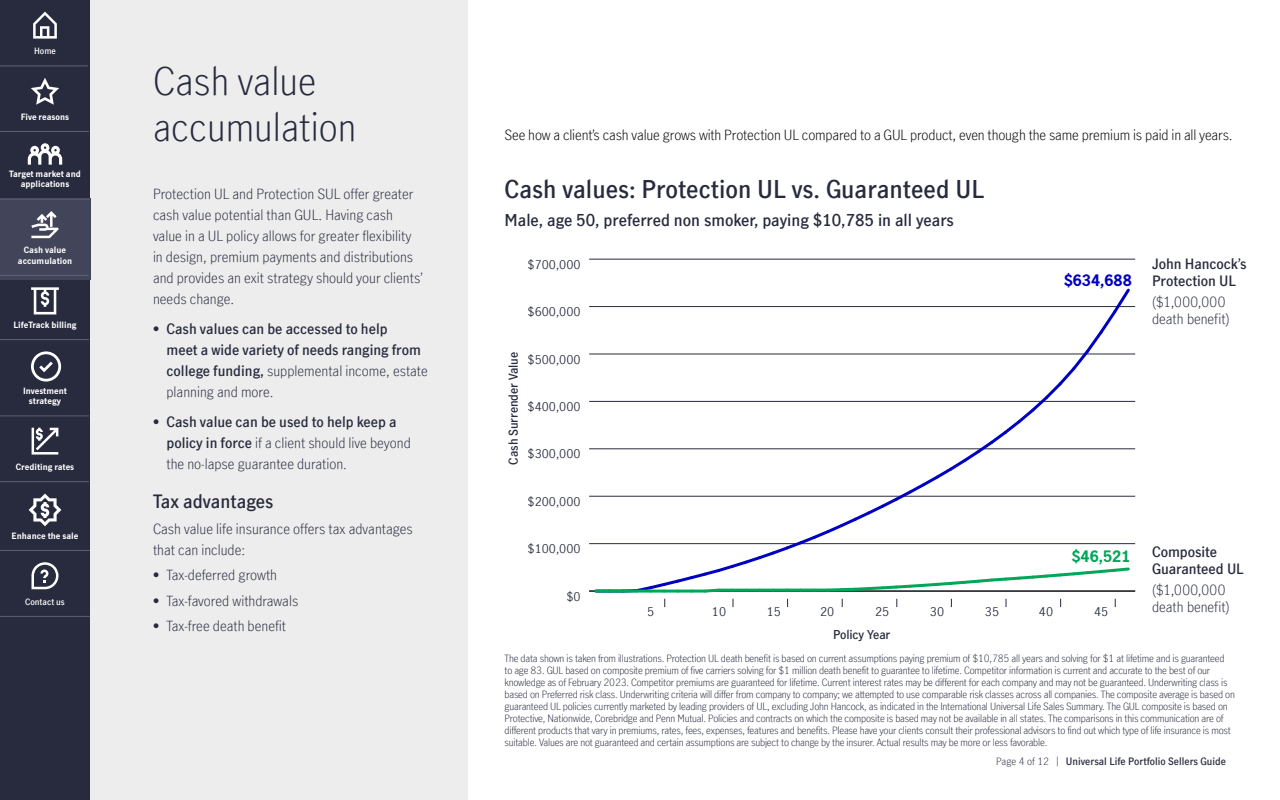
<style>
.page{position:relative;width:1280px;height:800px;background:#fff}
.page>*{position:absolute;margin:0;border:0;box-sizing:border-box;transform-origin:0 0}
.t1{font:300 38px/45.6px "Manulife JH Sans Optimized";color:#282b3e}
.t2{font:600 24px "Manulife JH Sans Optimized";color:#282b3e}
.t3{font:600 18px "Manulife JH Sans Optimized";color:#282b3e}
.t4{font:600 16px "Manulife JH Sans Optimized";color:#282b3e}
.t5{font:700 15.4px "Manulife JH Sans Optimized";color:#0000c1}
.t6{font:700 15.4px "Manulife JH Sans Optimized";color:#00a758}
.t7{font:300 14px/21px "Manulife JH Sans Optimized";color:#282b3e}
.t8{font:600 14px/21px "Manulife JH Sans Optimized";color:#282b3e}
.t9{font:300 14px "Manulife JH Sans Optimized";letter-spacing:-.01em;color:#000}
.t10{font:12px "Manulife JH Sans Optimized";color:#282b3e}
.t11{font:600 12px "Manulife JH Sans Optimized";letter-spacing:-.01em;color:#282b3e}
.t12{font:300 10px/12px "Manulife JH Sans Optimized";letter-spacing:-.02em;color:#282b3e}
.t13{font:600 10px "Manulife JH Sans Optimized";color:#282b3e}
.t14{font:700 8.5px/10.2px "Manulife JH Sans Optimized";color:#fff;text-align:center}
.t15{font:600 8.5px "Manulife JH Sans Optimized";color:#fff}
.s1{font-weight:300}
.s2{font-weight:600}
</style>
<div class="page">
<div style="left:0;top:0;width:90px;height:800px;background:#282b3e"></div>
<div style="left:90px;top:0;width:377px;height:800px;background:#ededed"></div>
<hr style="left:589px;top:591px;width:546px;height:1px;background:#000">
<hr style="left:589px;top:543px;width:546px;height:1px;background:#282b3e">
<hr style="left:589px;top:496px;width:546px;height:1px;background:#282b3e">
<hr style="left:589px;top:449px;width:546px;height:1px;background:#282b3e">
<hr style="left:589px;top:401px;width:546px;height:1px;background:#282b3e">
<hr style="left:589px;top:354px;width:546px;height:1px;background:#282b3e">
<hr style="left:589px;top:306px;width:546px;height:1px;background:#282b3e">
<hr style="left:589px;top:259px;width:546px;height:1px;background:#282b3e">
<hr style="left:596px;top:590px;width:14px;height:3px;background:#00a758">
<svg style="left:610px;top:288px;width:523px;height:319px"></svg>
<div style="left:0;top:198px;width:90px;height:82px;background:#424559"></div>
<hr style="left:0;top:66px;width:88px;height:1px;background:#5e6073">
<hr style="left:0;top:131px;width:89px;height:1px;background:#5e6073">
<hr style="left:0;top:199px;width:90px;height:1px;background:#5e6073">
<hr style="left:0;top:275px;width:89px;height:1px;background:#5e6073">
<hr style="left:0;top:339px;width:89px;height:1px;background:#5e6073">
<hr style="left:0;top:416px;width:89px;height:1px;background:#5e6073">
<hr style="left:0;top:481px;width:89px;height:1px;background:#5e6073">
<hr style="left:0;top:550px;width:90px;height:1px;background:#5e6073">
<hr style="left:0;top:616px;width:90px;height:1px;background:#5e6073">
<svg style="left:31px;top:78px;width:28px;height:27px"></svg>
<svg style="left:31px;top:211px;width:28px;height:27px"></svg>
<svg style="left:28px;top:143px;width:34px;height:22px"></svg>
<svg style="left:31px;top:351px;width:30px;height:31px"></svg>
<svg style="left:32px;top:428px;width:26px;height:27px"></svg>
<svg style="left:29px;top:494px;width:32px;height:32px"></svg>
<svg style="left:31px;top:287px;width:28px;height:27px"></svg>
<svg style="left:33px;top:12px;width:24px;height:27px"></svg>
<svg style="left:31px;top:562px;width:28px;height:27px"></svg>
<p class="t15" style="left:34px;top:45px;width:23px">Home</p>
<p class="t14" style="left:21px;top:111px;width:50px">Five reasons</p>
<p class="t14" style="left:9px;top:169px;width:73px">Target market and applications</p>
<p class="t14" style="left:18px;top:245px;width:56px">Cash value accumulation</p>
<p class="t14" style="left:13px;top:319px;width:65px">LifeTrack billing</p>
<p class="t14" style="left:23px;top:385px;width:45px">Investment strategy</p>
<p class="t14" style="left:16px;top:461px;width:60px">Crediting rates</p>
<p class="t14" style="left:12px;top:530px;width:68px">Enhance the sale</p>
<p class="t15" style="left:25px;top:596px;width:41px">Contact us</p>
<h1 class="t1" style="left:153px;top:57px;width:205px">Cash value accumulation</h1>
<p class="t7" style="left:153px;top:182px;width:271px">Protection UL and Protection SUL offer greater cash value potential than GUL. Having cash value in a UL policy allows for greater flexibility in design, premium payments and distributions and provides an exit strategy should your clients’ needs change.</p>
<h3 class="t8" style="left:166px;top:317px;width:263px;text-indent:-13px"><span class="s1">•</span> Cash values can be accessed to help<br>meet a wide variety of needs ranging from college funding, <span class="s1">supplemental income, estate planning and more.</span></h3>
<h3 class="t7" style="left:166px;top:410px;width:246px;text-indent:-13px">• <span class="s2">Cash value can be used to help keep a policy in force</span> if a client should live beyond the no-lapse guarantee duration.</h3>
<h3 class="t3" style="left:153px;top:489px;width:122px">Tax advantages</h3>
<h3 class="t7" style="left:153px;top:518px;width:261px">Cash value life insurance offers tax advantages that can include:</h3>
<h3 class="t7" style="left:153px;top:564px;width:126px">• Tax-deferred growth</h3>
<h3 class="t7" style="left:153px;top:590px;width:147px">• Tax-favored withdrawals</h3>
<h3 class="t7" style="left:153px;top:615px;width:135px">• Tax-free death benefit</h3>
<h3 class="t9" style="left:505px;top:125px;width:730px">See how a client’s cash value grows with Protection UL compared to a GUL product, even though the same premium is paid in all years.</h3>
<h2 class="t2" style="left:505px;top:173px;width:481px">Cash values: Protection UL vs. Guaranteed UL</h2>
<h3 class="t4" style="left:505px;top:209px;width:451px">Male, age 50, preferred non smoker, paying $10,785 in all years</h3>
<p class="t10" style="left:528px;top:256px;width:54px">$700,000</p>
<p class="t10" style="left:528px;top:304px;width:54px">$600,000</p>
<p class="t11" style="left:505px;top:465px;width:114px;rotate:-90deg">Cash Surrender Value</p>
<p class="t10" style="left:528px;top:351px;width:54px">$500,000</p>
<p class="t10" style="left:528px;top:398px;width:54px">$400,000</p>
<p class="t10" style="left:528px;top:446px;width:54px">$300,000</p>
<p class="t10" style="left:528px;top:493px;width:54px">$200,000</p>
<p class="t10" style="left:528px;top:541px;width:54px">$100,000</p>
<p class="t10" style="left:566px;top:588px;width:16px">$0</p>
<h3 class="t5" style="left:1064px;top:270px;width:70px">$634,688</h3>
<h3 class="t6" style="left:1071px;top:546px;width:61px">$46,521</h3>
<p class="t10" style="left:647px;top:604px;width:9px">5</p>
<p class="t10" style="left:712px;top:604px;width:16px">10</p>
<p class="t10" style="left:767px;top:604px;width:16px">15</p>
<p class="t10" style="left:820px;top:604px;width:16px">20</p>
<p class="t10" style="left:875px;top:604px;width:16px">25</p>
<p class="t10" style="left:930px;top:604px;width:16px">30</p>
<p class="t10" style="left:985px;top:604px;width:16px">35</p>
<p class="t10" style="left:1039px;top:604px;width:16px">40</p>
<p class="t10" style="left:1094px;top:604px;width:16px">45</p>
<p class="t11" style="left:833px;top:626px;width:59px">Policy Year</p>
<h3 class="t8" style="left:1152px;top:255px;width:96px;line-height:16.8px">John Hancock’s<br>Protection UL</h3>
<h3 class="t7" style="left:1152px;top:293px;width:79px;line-height:16.8px">($1,000,000 death benefit)</h3>
<h3 class="t8" style="left:1152px;top:543px;width:93px;line-height:16.8px">Composite<br>Guaranteed UL</h3>
<h3 class="t7" style="left:1152px;top:581px;width:79px;line-height:16.8px">($1,000,000 death benefit)</h3>
<p class="t12" style="left:505px;top:652px;width:732px">The data shown is taken from illustrations. Protection UL death benefit is based on current assumptions paying premium of $10,785 all years and solving for $1 at lifetime and is guaranteed<br>to age 83. GUL based on composite premium of five carriers solving for $1 million death benefit to guarantee to lifetime. Competitor information is current and accurate to the best of our knowledge as of February 2023. Competitor premiums are guaranteed for lifetime. Current interest rates may be different for each company and may not be guaranteed. Underwriting class is based on Preferred risk class. Underwriting criteria will differ from company to company; we attempted to use comparable risk classes across all companies. The composite average is based on guaranteed UL policies currently marketed by leading providers of UL, excluding John Hancock, as indicated in the International Universal Life Sales Summary. The GUL composite is based on Protective, Nationwide, Corebridge and Penn Mutual. Policies and contracts on which the composite is based may not be available in all states. The comparisons in this communication are of different products that vary in premiums, rates, fees, expenses, features and benefits. Please have your clients consult their professional advisors to find out which type of life insurance is most suitable. Values are not guaranteed and certain assumptions are subject to change by the insurer. Actual results may be more or less favorable.</p>
<p class="t13" style="left:996px;top:754px;width:231px"><span class="s1">Page 4 of 12 |</span> Universal Life Portfolio Sellers Guide</p>
</div>
